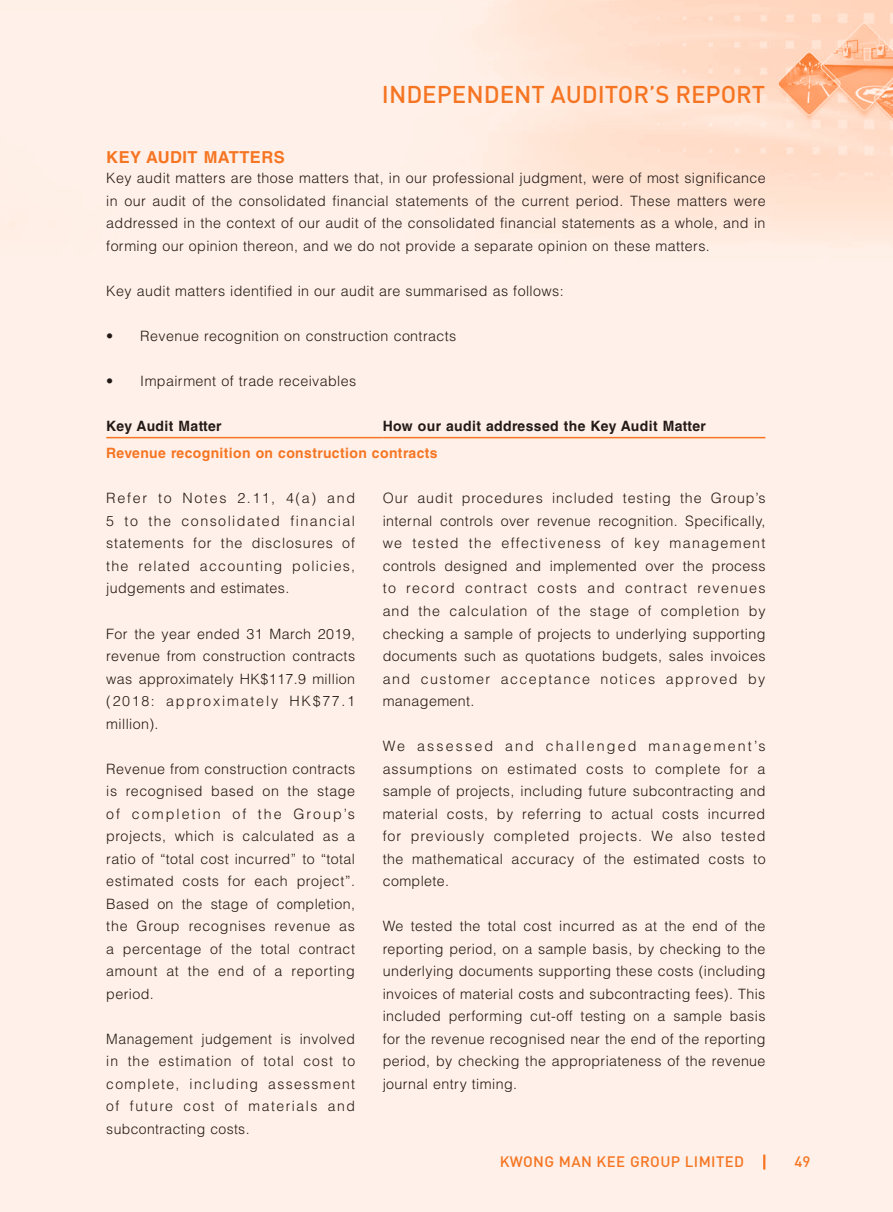
<style>
.page{position:relative;width:893px;height:1212px;background:#fff1e9}
.page>*{position:absolute;margin:0;border:0;box-sizing:border-box;transform-origin:0 0}
.t1{font:500 24px "DIN Pro";color:#f57523}
.t2{font:700 16.5px "Helvetica LT Std";letter-spacing:.03em;color:#f57523}
.t3{font:500 15px "DIN Pro";letter-spacing:.025em;color:#f57523}
.t4{font:300 14.25px/22.5px "Helvetica LT Std";letter-spacing:.03em;color:#231916;text-align:justify}
.t5{font:700 14.25px "Helvetica LT Std";letter-spacing:.03em;color:#231916}
.t6{font:700 14.25px "Helvetica LT Std";letter-spacing:.03em;color:#f57523}
</style>
<div class="page">
<img style="left:493px;top:0;width:400px;height:239px">
<svg style="left:763px;top:1154px;width:2px;height:15px"></svg>
<hr style="left:106px;top:437px;width:277px;height:1px;background:#f57523">
<hr style="left:383px;top:437px;width:382px;height:1px;background:#f57523">
<h1 class="t1" style="left:382px;top:78px;width:385px">INDEPENDENT AUDITOR’S REPORT</h1>
<p class="t2" style="left:106px;top:147px;width:180px">KEY AUDIT MATTERS</p>
<p class="t4" style="left:106px;top:167px;width:661px">Key audit matters are those matters that, in our professional judgment, were of most significance in our audit of the consolidated financial statements of the current period. These matters were addressed in the context of our audit of the consolidated financial statements as a whole, and in forming our opinion thereon, and we do not provide a separate opinion on these matters.</p>
<p class="t4" style="left:106px;top:279px;width:459px">Key audit matters identified in our audit are summarised as follows:</p>
<p class="t4" style="left:106px;top:324px;width:351px">• Revenue recognition on construction contracts</p>
<p class="t4" style="left:106px;top:369px;width:251px">• Impairment of trade receivables</p>
<p class="t5" style="left:106px;top:417px;width:117px">Key Audit Matter</p>
<p class="t5" style="left:383px;top:417px;width:325px">How our audit addressed the Key Audit Matter</p>
<p class="t6" style="left:106px;top:445px;width:333px">Revenue recognition on construction contracts</p>
<p class="t4" style="left:106px;top:487px;width:250px">Refer to Notes 2.11, 4(a) and 5 to the consolidated financial statements for the disclosures of the related accounting policies, judgements and estimates.</p>
<p class="t4" style="left:106px;top:622px;width:250px">For the year ended 31 March 2019, revenue from construction contracts was approximately HK$117.9 million (2018: approximately HK$77.1 million).</p>
<p class="t4" style="left:106px;top:757px;width:250px">Revenue from construction contracts is recognised based on the stage of completion of the Group’s projects, which is calculated as a ratio of “total cost incurred” to “total estimated costs for each project”.<br>Based on the stage of completion, the Group recognises revenue as a percentage of the total contract amount at the end of a reporting period.</p>
<p class="t4" style="left:106px;top:1027px;width:250px">Management judgement is involved in the estimation of total cost to complete, including assessment of future cost of materials and subcontracting costs.</p>
<p class="t4" style="left:383px;top:487px;width:384px">Our audit procedures included testing the Group’s internal controls over revenue recognition. Specifically, we tested the effectiveness of key management controls designed and implemented over the process to record contract costs and contract revenues and the calculation of the stage of completion by checking a sample of projects to underlying supporting documents such as quotations budgets, sales invoices and customer acceptance notices approved by management.</p>
<p class="t4" style="left:383px;top:734px;width:384px">We assessed and challenged management’s assumptions on estimated costs to complete for a sample of projects, including future subcontracting and material costs, by referring to actual costs incurred for previously completed projects. We also tested the mathematical accuracy of the estimated costs to complete.</p>
<p class="t4" style="left:383px;top:914px;width:384px">We tested the total cost incurred as at the end of the reporting period, on a sample basis, by checking to the underlying documents supporting these costs (including invoices of material costs and subcontracting fees). This included performing cut-off testing on a sample basis for the revenue recognised near the end of the reporting period, by checking the appropriateness of the revenue journal entry timing.</p>
<p class="t3" style="left:500px;top:1152px;width:246px">KWONG MAN KEE GROUP LIMITED</p>
<p class="t3" style="left:794px;top:1152px;width:17px">49</p>
</div>
